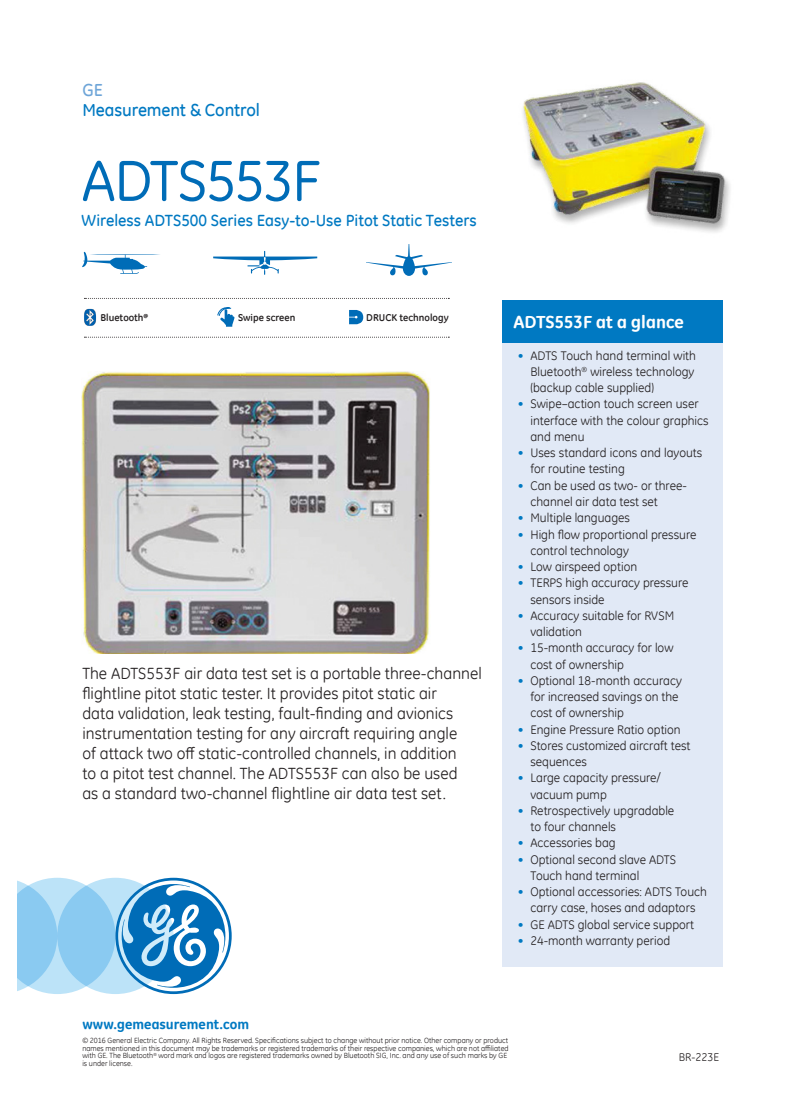
<style>
.page{position:relative;width:803px;height:1112px;background:#fff}
.page>*{position:absolute;margin:0;border:0;box-sizing:border-box;transform-origin:0 0}
.front_cover_copy{font:58.75px "GE Inspira";letter-spacing:-.035em;color:#006cb7}
.front_cover_copy-2{font:500 17.5px "GE Inspira";letter-spacing:-.005em;color:#0079c2}
.t1{font:700 17.5px "GE Inspira Pitch";color:#fff}
.front_cover_copy-3{font:500 17.5px "GE Inspira";color:#6ea5d8}
.t2{font:16.25px/20px "GE Inspira";color:#231f20}
.t3{font:500 16.25px "GE Inspira";color:#0079c2}
.t4{font:800 13.75px "GE Inspira";color:#0079c2}
.t5{font:12.5px/16.2px "GE Inspira";color:#231f20}
.Part_Number{font:11.25px "GE Inspira";color:#231f20}
.t6{font:700 10px "GE Inspira";color:#231f20}
.Copyright{font:7.5px/7.5px "GE Inspira";color:#231f20}
.s1{color:#0079c2}
</style>
<div class="page">
<div style="left:502px;top:300px;width:221px;height:43px;background:#0079c2"></div>
<div style="left:502px;top:343px;width:221px;height:623px;background:#e1e9f6"></div>
<img style="left:82px;top:371px;width:348px;height:282px">
<img style="left:523px;top:82px;width:207px;height:150px">
<svg style="left:17px;top:877px;width:215px;height:117px"></svg>
<svg style="left:82px;top:252px;width:78px;height:22px"></svg>
<svg style="left:213px;top:251px;width:104px;height:24px"></svg>
<svg style="left:367px;top:244px;width:84px;height:32px"></svg>
<img style="left:84px;top:308px;width:13px;height:18px">
<svg style="left:349px;top:310px;width:14px;height:14px"></svg>
<svg style="left:218px;top:307px;width:16px;height:20px"></svg>
<svg style="left:84px;top:298px;width:365px;height:1px"></svg>
<svg style="left:84px;top:337px;width:365px;height:1px"></svg>
<p class="front_cover_copy-3" style="left:82px;top:79px;width:22px">GE</p>
<p class="front_cover_copy-2" style="left:82px;top:99px;width:179px">Measurement &amp; Control</p>
<p class="front_cover_copy" style="left:82px;top:143px;width:241px">ADTS553F</p>
<p class="t3" style="left:82px;top:210px;width:397px">Wireless ADTS500 Series Easy-to-Use Pitot Static Testers</p>
<p class="t6" style="left:100px;top:311px;width:49px">Bluetooth<sup>@</sup></p>
<p class="t6" style="left:238px;top:311px;width:59px">Swipe screen</p>
<p class="t6" style="left:366px;top:311px;width:84px">DRUCK technology</p>
<p class="t2" style="left:82px;top:663px;width:401px">The ADTS553F air data test set is a portable three-channel flightline pitot static tester. It provides pitot static air<br>data validation, leak testing, fault-finding and avionics instrumentation testing for any aircraft requiring angle<br>of attack two off static-controlled channels, in addition<br>to a pitot test channel. The ADTS553F can also be used<br>as a standard two-channel flightline air data test set.</p>
<p class="t4" style="left:82px;top:1016px;width:168px">www.gemeasurement.com</p>
<p class="t1" style="left:513px;top:310px;width:172px">ADTS553F at a glance</p>
<p class="t5" style="left:530px;top:347px;width:167px;text-indent:-12px"><span class="s1">•</span> ADTS Touch hand terminal with<br>Bluetooth<sup>®</sup> wireless technology (backup cable supplied)</p>
<p class="t5" style="left:530px;top:396px;width:180px;text-indent:-12px"><span class="s1">•</span> Swipe–action touch screen user interface with the colour graphics and menu</p>
<p class="t5" style="left:530px;top:444px;width:173px;text-indent:-12px"><span class="s1">•</span> Uses standard icons and layouts for routine testing</p>
<p class="t5" style="left:530px;top:477px;width:158px;text-indent:-12px"><span class="s1">•</span> Can be used as two- or three&shy;channel air data test set</p>
<p class="t5" style="left:518px;top:509px;width:114px"><span class="s1">•</span> Multiple languages</p>
<p class="t5" style="left:530px;top:526px;width:168px;text-indent:-12px"><span class="s1">•</span> High flow proportional pressure control technology</p>
<p class="t5" style="left:518px;top:558px;width:121px"><span class="s1">•</span> Low airspeed option</p>
<p class="t5" style="left:530px;top:574px;width:160px;text-indent:-12px"><span class="s1">•</span> TERPS high accuracy pressure sensors inside</p>
<p class="t5" style="left:530px;top:607px;width:145px;text-indent:-12px"><span class="s1">•</span> Accuracy suitable for RVSM validation</p>
<p class="t5" style="left:530px;top:639px;width:145px;text-indent:-12px"><span class="s1">•</span> 15-month accuracy for low cost of ownership</p>
<p class="t5" style="left:530px;top:672px;width:153px;text-indent:-12px"><span class="s1">•</span> Optional 18-month accuracy for increased savings on the cost of ownership</p>
<p class="t5" style="left:518px;top:721px;width:164px"><span class="s1">•</span> Engine Pressure Ratio option</p>
<p class="t5" style="left:530px;top:737px;width:162px;text-indent:-12px"><span class="s1">•</span> Stores customized aircraft test sequences</p>
<p class="t5" style="left:530px;top:769px;width:132px;text-indent:-12px"><span class="s1">•</span> Large capacity pressure/ vacuum pump</p>
<p class="t5" style="left:530px;top:802px;width:145px;text-indent:-12px"><span class="s1">•</span> Retrospectively upgradable to four channels</p>
<p class="t5" style="left:518px;top:834px;width:99px"><span class="s1">•</span> Accessories bag</p>
<p class="t5" style="left:530px;top:851px;width:147px;text-indent:-12px"><span class="s1">•</span> Optional second slave ADTS<br>Touch hand terminal</p>
<p class="t5" style="left:518px;top:883px;width:191px"><span class="s1">•</span> Optional accessories: ADTS Touch</p>
<p class="t5" style="left:530px;top:899px;width:167px">carry case, hoses and adaptors</p>
<p class="t5" style="left:518px;top:916px;width:178px"><span class="s1">•</span> GE ADTS global service support</p>
<p class="t5" style="left:518px;top:932px;width:154px"><span class="s1">•</span> 24-month warranty period</p>
<p class="Copyright" style="left:82px;top:1036px;width:428px">© 2016 General Electric Company. All Rights Reserved. Specifications subject to change without prior notice. Other company or product names mentioned in this document may be trademarks or registered trademarks of their respective companies, which are not affiliated with GE. The Bluetooth<sup>®</sup> word mark and logos are registered trademarks owned by Bluetooth SIG, Inc. and any use of such marks by GE is under license.</p>
<p class="Part_Number" style="left:679px;top:1050px;width:42px">BR-223E</p>
</div>
